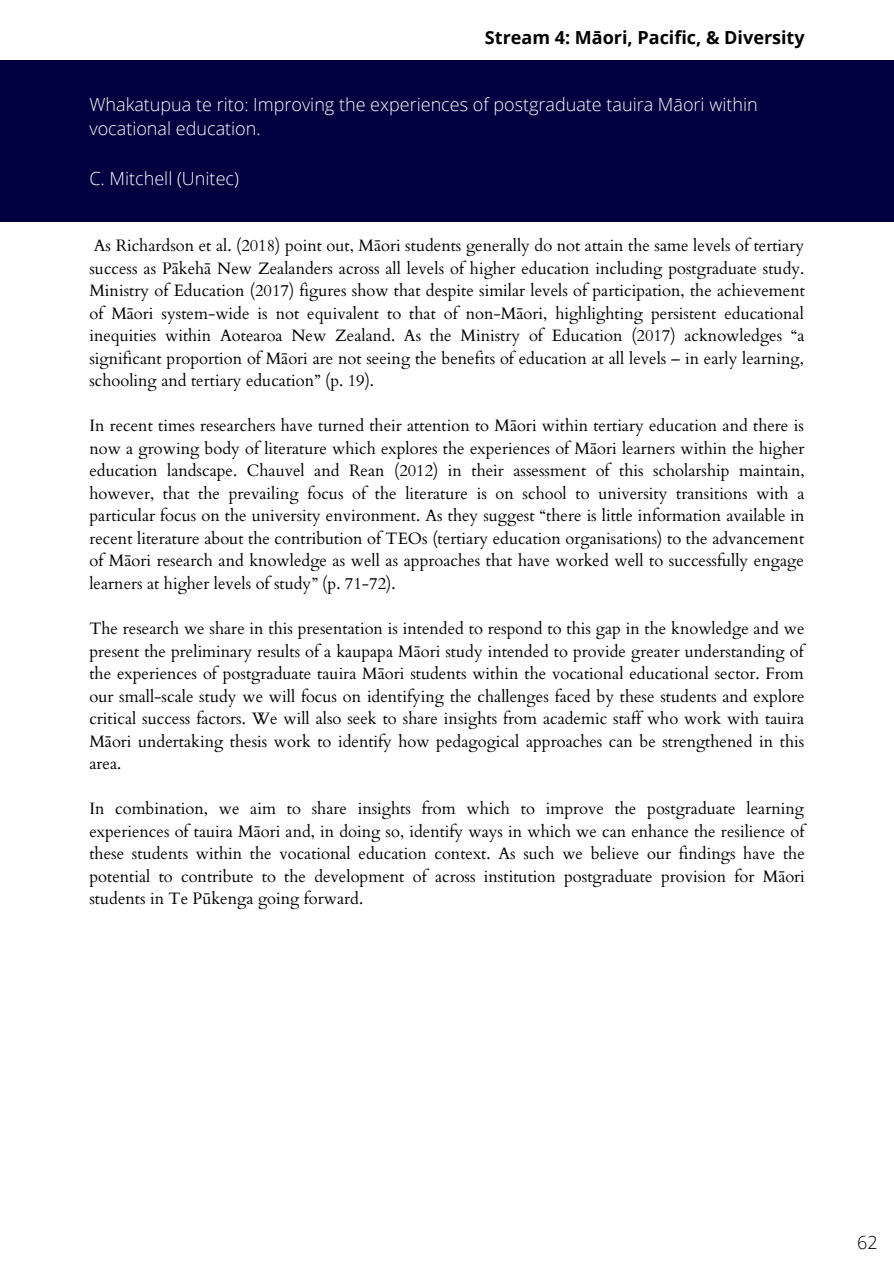
<style>
.page{position:relative;width:894px;height:1264px;background:#fff}
.page>*{position:absolute;margin:0;border:0;box-sizing:border-box;transform-origin:0 0}
.t1{font:300 18px/24.8px "Open Sans";color:#fefffe}
.t2{font:700 18px "Open Sans";color:#000}
.t3{font:300 18px "Open Sans";color:#000}
.t4{font:16.5px/22.5px "Cardo";color:#000;text-align:justify}
</style>
<div class="page">
<div style="left:0;top:61px;width:893px;height:161px;background:#000040"></div>
<p class="t2" style="left:485px;top:25px;width:321px">Stream 4: Māori, Pacific, &amp; Diversity</p>
<p class="t1" style="left:89px;top:91px;width:669px">Whakatupua te rito: Improving the experiences of postgraduate tauira Māori within vocational education.</p>
<p class="t1" style="left:89px;top:165px;width:151px">C. Mitchell (Unitec)</p>
<p class="t4" style="left:89px;top:234px;width:716px">As Richardson et al. (2018) point out, Māori students generally do not attain the same levels of tertiary success as Pākehā New Zealanders across all levels of higher education including postgraduate study.<br>Ministry of Education (2017) figures show that despite similar levels of participation, the achievement of Māori system-wide is not equivalent to that of non-Māori, highlighting persistent educational inequities within Aotearoa New Zealand. As the Ministry of Education (2017) acknowledges “a significant proportion of Māori are not seeing the benefits of education at all levels – in early learning, schooling and tertiary education” (p. 19).</p>
<p class="t4" style="left:89px;top:415px;width:716px">In recent times researchers have turned their attention to Māori within tertiary education and there is now a growing body of literature which explores the experiences of Māori learners within the higher education landscape. Chauvel and Rean (2012) in their assessment of this scholarship maintain, however, that the prevailing focus of the literature is on school to university transitions with a particular focus on the university environment. As they suggest “there is little information available in recent literature about the contribution of TEOs (tertiary education organisations) to the advancement of Māori research and knowledge as well as approaches that have worked well to successfully engage learners at higher levels of study” (p. 71-72).</p>
<p class="t4" style="left:89px;top:617px;width:716px">The research we share in this presentation is intended to respond to this gap in the knowledge and we present the preliminary results of a kaupapa Māori study intended to provide greater understanding of the experiences of postgraduate tauira Māori students within the vocational educational sector. From our small-scale study we will focus on identifying the challenges faced by these students and explore critical success factors. We will also seek to share insights from academic staff who work with tauira Māori undertaking thesis work to identify how pedagogical approaches can be strengthened in this area.</p>
<p class="t4" style="left:89px;top:797px;width:716px">In combination, we aim to share insights from which to improve the postgraduate learning experiences of tauira Māori and, in doing so, identify ways in which we can enhance the resilience of these students within the vocational education context. As such we believe our findings have the potential to contribute to the development of across institution postgraduate provision for Māori students in Te Pūkenga going forward.</p>
<p class="t3" style="left:856px;top:1229px;width:22px">62</p>
</div>
